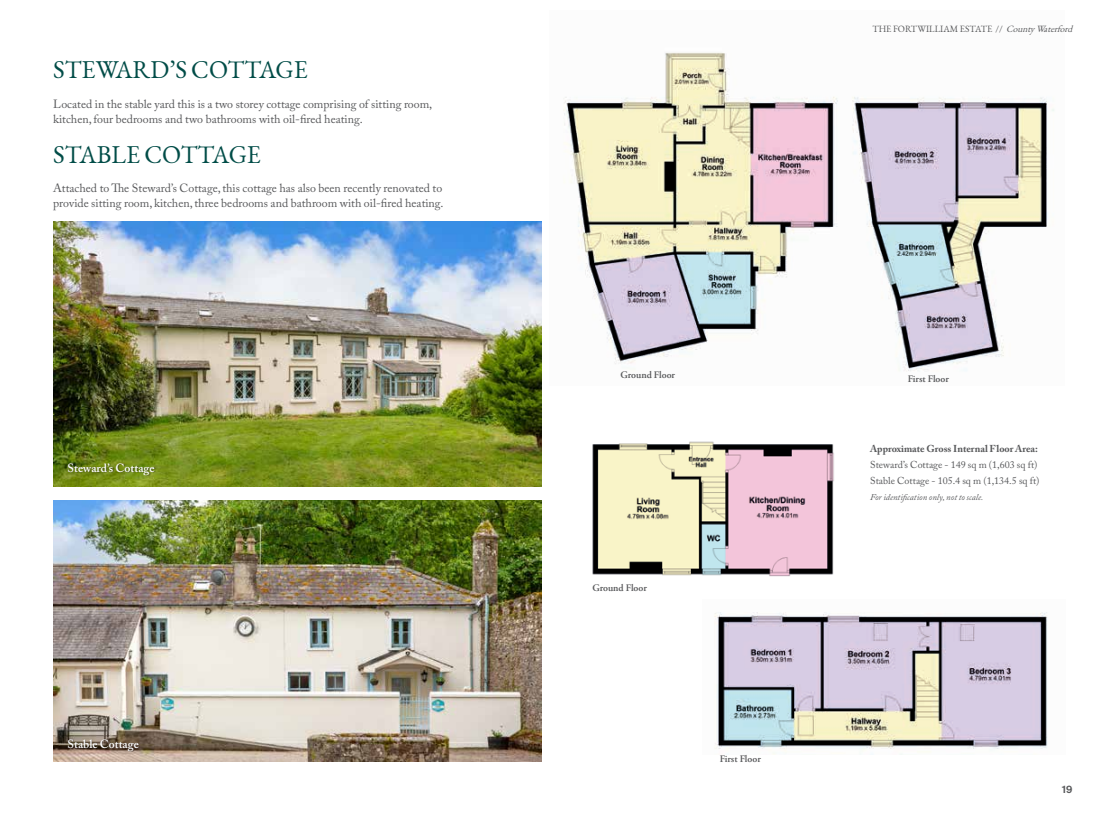
<style>
.page{position:relative;width:1099px;height:815px;background:#fff}
.page>*{position:absolute;margin:0;border:0;box-sizing:border-box;transform-origin:0 0}
.t1{font:25px "EB Garamond";color:#004c47}
.t2{font:11.88px/15px "Adobe Caslon Pro";color:#57585a}
.t3{font:600 11.88px "Adobe Caslon Pro";color:#fff}
.t4{font:10px/16px "Adobe Caslon Pro";color:#57585a}
.t5{font:600 10px "Adobe Garamond Pro";color:#57585a}
.t6{font:700 10px "Adobe Caslon Pro";color:#57585a}
.t7{font:600 10px "Suisse Intl";color:#57585a}
.t8{font:9.38px "EB Garamond";color:#57585a}
.t9{font:italic 8.75px "Adobe Caslon Pro";color:#57585a}
.s1{font-style:italic}
</style>
<div class="page">
<img style="left:592px;top:441px;width:242px;height:136px">
<img style="left:714px;top:612px;width:334px;height:143px">
<img style="left:563px;top:52px;width:491px;height:320px">
<img style="left:53px;top:500px;width:489px;height:262px">
<img style="left:53px;top:221px;width:489px;height:265px">
<div style="left:68px;top:464px;width:88px;height:13px;background:#231f20;opacity:.5"></div>
<div style="left:68px;top:739px;width:72px;height:13px;background:#231f20;opacity:.5"></div>
<h1 class="t1" style="left:53px;top:54px;width:256px">STEWARD’S COTTAGE</h1>
<p class="t2" style="left:53px;top:96px;width:380px">Located in the stable yard this is a two storey cottage comprising of sitting room, kitchen, four bedrooms and two bathrooms with oil-fired heating.</p>
<h1 class="t1" style="left:53px;top:139px;width:209px">STABLE COTTAGE</h1>
<p class="t2" style="left:53px;top:181px;width:392px">Attached to The Steward’s Cottage, this cottage has also been recently renovated to provide sitting room, kitchen, three bedrooms and bathroom with oil-fired heating.</p>
<p class="t3" style="left:67px;top:461px;width:89px">Steward’s Cottage</p>
<p class="t3" style="left:67px;top:737px;width:73px">Stable Cottage</p>
<p class="t8" style="left:872px;top:22px;width:205px">THE FORTWILLIAM ESTATE // <span class="s1">CountyWaterford</span></p>
<p class="t5" style="left:620px;top:369px;width:56px">Ground Floor</p>
<p class="t5" style="left:592px;top:582px;width:56px">Ground Floor</p>
<p class="t5" style="left:719px;top:753px;width:43px">First Floor</p>
<p class="t5" style="left:907px;top:373px;width:43px">First Floor</p>
<p class="t6" style="left:870px;top:443px;width:169px">Approximate Gross Internal Floor Area:</p>
<p class="t4" style="left:870px;top:457px;width:171px">Steward’s Cottage - 149 sq m (1,603 sq ft)<br>Stable Cottage - 105.4 sq m (1,134.5 sq ft)</p>
<p class="t9" style="left:870px;top:492px;width:115px">For identification only, not to scale.</p>
<p class="t7" style="left:1062px;top:784px;width:12px">19</p>
</div>
